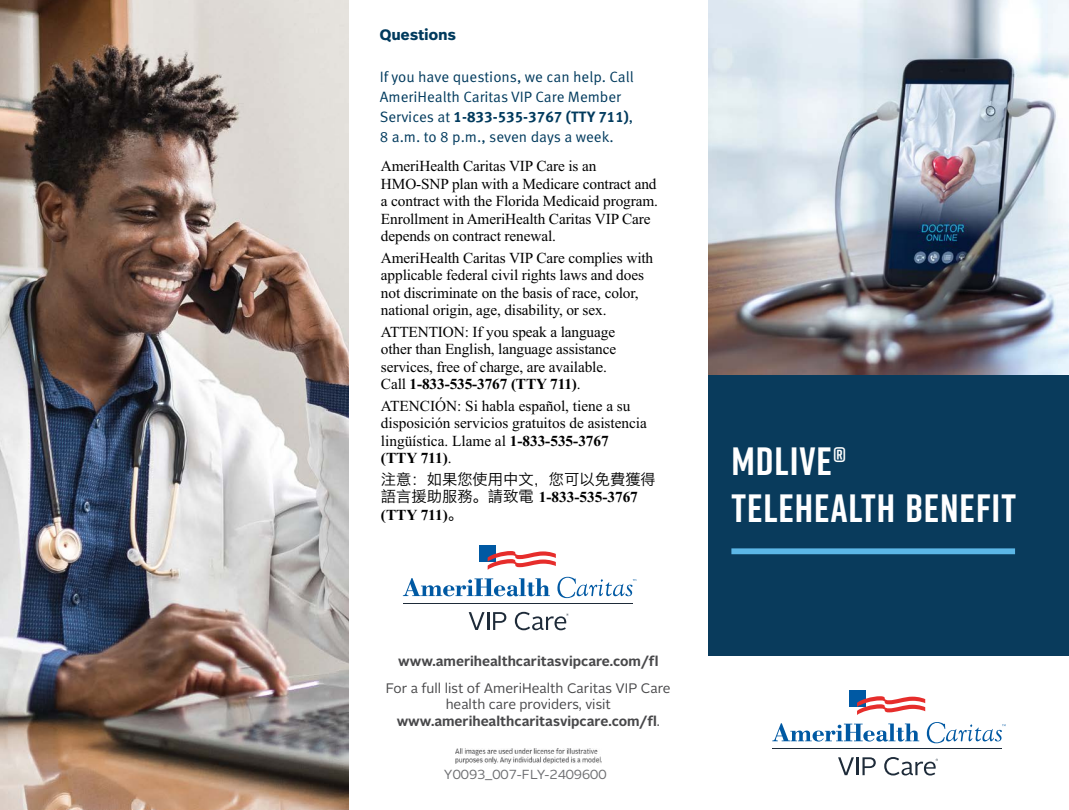
<style>
.page{position:relative;width:1069px;height:810px;background:#fff}
.page>*{position:absolute;margin:0;border:0;box-sizing:border-box;transform-origin:0 0}
.t1{font:700 39.38px/46.8px "Rift";letter-spacing:.025em;color:#fff}
.t2{font:15.25px/17.5px "Times New Roman";letter-spacing:-.01em;color:#000}
.t3{font:15.25px/17.5px "Hiragino Sans GB W3 G Bpc EUC H";color:#000}
.Questions_Body_Copy{font:15px/20px "Meta Pro Norm";color:#003a5d}
.H2_Blue{font:700 15px "Real Head Pro";letter-spacing:.025em;color:#003a5d}
.t4{font:13.75px/16.2px "Alright Sans";color:#48484a;text-align:center}
.t5{font:700 13.75px "Alright Sans";color:#48484a}
.t6{font:13.12px "Alright Sans";color:#6d6e71}
.s1{font-family:"Meta Pro";font-weight:700}
.s2{font-weight:700}
.s3{font-family:"Times New Roman";font-weight:700}
</style>
<div class="page">
<div style="left:709px;top:375px;width:360px;height:280px;background:#093b5c"></div>
<img style="left:709px;top:0;width:360px;height:375px">
<div style="left:731px;top:548px;width:284px;height:6px;background:#5cb7e7"></div>
<img style="left:0;top:0;width:349px;height:810px">
<img style="left:455px;top:749px;width:146px;height:14px">
<div style="left:849px;top:691px;width:16px;height:16px;background:#0059a3"></div>
<svg style="left:857px;top:696px;width:68px;height:19px"></svg>
<svg style="left:772px;top:723px;width:147px;height:19px"></svg>
<svg style="left:838px;top:757px;width:38px;height:18px"></svg>
<hr style="left:772px;top:748px;width:230px;height:1px;background:#1e2b39">
<svg style="left:927px;top:722px;width:78px;height:21px"></svg>
<svg style="left:884px;top:757px;width:54px;height:19px"></svg>
<div style="left:479px;top:546px;width:17px;height:16px;background:#0059a3"></div>
<svg style="left:488px;top:551px;width:68px;height:19px"></svg>
<svg style="left:403px;top:578px;width:147px;height:18px"></svg>
<svg style="left:469px;top:612px;width:37px;height:18px"></svg>
<hr style="left:403px;top:603px;width:229px;height:1px;background:#1e2b39">
<svg style="left:557px;top:577px;width:79px;height:21px"></svg>
<svg style="left:515px;top:612px;width:53px;height:18px"></svg>
<p class="H2_Blue" style="left:380px;top:24px;width:78px">Questions</p>
<p class="Questions_Body_Copy" style="left:380px;top:66px;width:255px">If you have questions, we can help. Call AmeriHealth Caritas VIP Care Member Services at <span class="s1">1-833-535-3767 (TTY 711)</span>, 8 a.m. to 8 p.m., seven days a week.</p>
<p class="t2" style="left:381px;top:157px;width:278px">AmeriHealth Caritas VIP Care is an HMO-SNP plan with a Medicare contract and a contract with the Florida Medicaid program.<br>Enrollment in AmeriHealth Caritas VIP Care depends on contract renewal.</p>
<p class="t2" style="left:381px;top:249px;width:274px">AmeriHealth Caritas VIP Care complies with applicable federal civil rights laws and does not discriminate on the basis of race, color, national origin, age, disability, or sex.</p>
<p class="t2" style="left:381px;top:323px;width:237px">ATTENTION: If you speak a language other than English, language assistance services, free of charge, are available.<br>Call <span class="s2">1-833-535-3767 (TTY 711)</span>.</p>
<p class="t2" style="left:381px;top:397px;width:267px">ATENCIÓN: Si habla español, tiene a su disposición servicios gratuitos de asistencia lingüística. Llame al <span class="s2">1-833-535-3767 (TTY 711)</span>.</p>
<p class="t3" style="left:381px;top:470px;width:276px">注意：如果您使用中文，您可以免費獲得語言援助服務。請致電 <span class="s3">1-833-535-3767 (TTY 711)</span>。</p>
<p class="t5" style="left:398px;top:651px;width:262px">www.amerihealthcaritasvipcare.com/fl</p>
<p class="t4" style="left:386px;top:680px;width:286px">For a full list of AmeriHealth Caritas VIP Care health care providers, visit <span class="s2">www.amerihealthcaritasvipcare.com/fl</span>.</p>
<p class="t6" style="left:444px;top:766px;width:164px">Y0093_007-FLY-2409600</p>
<p class="t1" style="left:731px;top:438px;width:286px">MDLIVE®<br>TELEHEALTH BENEFIT</p>
</div>
